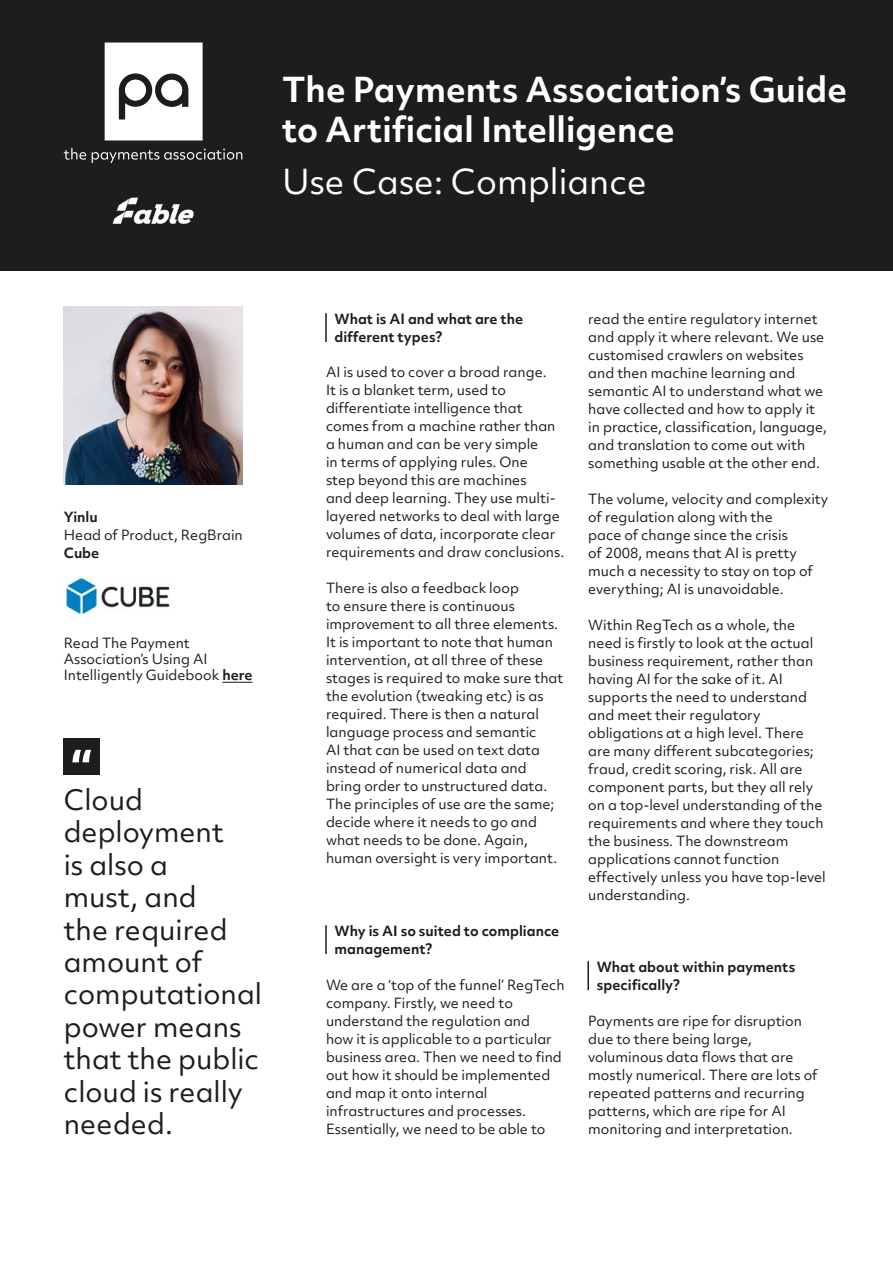
<style>
.page{position:relative;width:893px;height:1263px;background:#fff}
.page>*{position:absolute;margin:0;border:0;box-sizing:border-box;transform-origin:0 0}
.t1{font:700 33px/39.6px "Objektiv Mk 2";color:#fff}
.t2{font:33px "Objektiv Mk 2";color:#fff}
.t3{font:27px/32.4px "Objektiv Mk 2";color:#1d1d1b}
.t4{font:13.5px/18px "Objektiv Mk 2";color:#1d1d1b}
.t5{font:700 13.5px/18px "Objektiv Mk 2";color:#1d1d1b}
.s1{font-weight:700}
</style>
<div class="page">
<div style="left:0;top:0;width:893px;height:270px;background:#1d1d1b"></div>
<hr style="left:587px;top:961px;width:2px;height:29px;background:#1d1d1b">
<hr style="left:325px;top:313px;width:2px;height:29px;background:#1d1d1b">
<hr style="left:325px;top:925px;width:2px;height:29px;background:#1d1d1b">
<div style="left:64px;top:738px;width:36px;height:36px;background:#1d1d1b"></div>
<svg style="left:72px;top:750px;width:19px;height:12px"></svg>
<svg style="left:105px;top:43px;width:98px;height:97px;background:#dfdfde"></svg>
<div style="left:125px;top:80px;width:21px;height:20px;background:#fff;border-radius:50%"></div>
<div style="left:161px;top:80px;width:21px;height:21px;background:#fff;border-radius:50%"></div>
<svg style="left:64px;top:148px;width:22px;height:12px"></svg>
<svg style="left:92px;top:149px;width:150px;height:14px"></svg>
<img style="left:64px;top:306px;width:178px;height:179px">
<img style="left:65px;top:577px;width:105px;height:38px">
<hr style="left:222px;top:682px;width:31px;height:1px;background:#1d1d1b">
<img style="left:112px;top:197px;width:82px;height:27px">
<h1 class="t1" style="left:282px;top:70px;width:567px">The Payments Association’s Guide to Artificial Intelligence</h1>
<h1 class="t2" style="left:282px;top:159px;width:366px">Use Case: Compliance</h1>
<p class="t5" style="left:64px;top:508px;width:35px">Yinlu</p>
<p class="t4" style="left:64px;top:526px;width:181px">Head of Product, RegBrain</p>
<p class="t5" style="left:64px;top:544px;width:37px">Cube</p>
<p class="t4" style="left:64px;top:635px;width:190px;line-height:16.2px">Read The Payment<br>Association’s Using AI<br>Intelligently Guidebook <span class="s1">here</span></p>
<h2 class="t3" style="left:64px;top:783px;width:200px">Cloud deployment<br>is also a<br>must, and<br>the required amount of computational power means that the public cloud is really needed.</h2>
<p class="t5" style="left:334px;top:310px;width:190px">What is AI and what are the different types?</p>
<p class="t4" style="left:326px;top:363px;width:240px">AI is used to cover a broad range.<br>It is a blanket term, used to differentiate intelligence that comes from a machine rather than a human and can be very simple<br>in terms of applying rules. One<br>step beyond this are machines<br>and deep learning. They use multi&shy;layered networks to deal with large volumes of data, incorporate clear requirements and draw conclusions.</p>
<p class="t4" style="left:326px;top:579px;width:239px">There is also a feedback loop<br>to ensure there is continuous improvement to all three elements.<br>It is important to note that human intervention, at all three of these stages is required to make sure that the evolution (tweaking etc) is as required. There is then a natural language process and semantic<br>AI that can be used on text data instead of numerical data and bring order to unstructured data.<br>The principles of use are the same; decide where it needs to go and what needs to be done. Again, human oversight is very important.</p>
<p class="t5" style="left:334px;top:922px;width:226px">Why is AI so suited to compliance management?</p>
<p class="t4" style="left:326px;top:976px;width:240px">We are a ‘top of the funnel’ RegTech company. Firstly, we need to understand the regulation and<br>how it is applicable to a particular business area. Then we need to find out how it should be implemented and map it onto internal infrastructures and processes.<br>Essentially, we need to be able to</p>
<p class="t4" style="left:588px;top:310px;width:240px">read the entire regulatory internet and apply it where relevant. We use customised crawlers on websites and then machine learning and semantic AI to understand what we have collected and how to apply it in practice, classification, language, and translation to come out with something usable at the other end.</p>
<p class="t4" style="left:588px;top:490px;width:242px">The volume, velocity and complexity of regulation along with the<br>pace of change since the crisis<br>of 2008, means that AI is pretty much a necessity to stay on top of everything; AI is unavoidable.</p>
<p class="t4" style="left:588px;top:616px;width:239px">Within RegTech as a whole, the need is firstly to look at the actual business requirement, rather than having AI for the sake of it. AI supports the need to understand and meet their regulatory obligations at a high level. There are many different subcategories; fraud, credit scoring, risk. All are component parts, but they all rely on a top-level understanding of the requirements and where they touch the business. The downstream applications cannot function effectively unless you have top-level understanding.</p>
<p class="t5" style="left:597px;top:958px;width:200px">What about within payments specifically?</p>
<p class="t4" style="left:588px;top:1012px;width:231px">Payments are ripe for disruption due to there being large, voluminous data flows that are mostly numerical. There are lots of repeated patterns and recurring patterns, which are ripe for AI monitoring and interpretation.</p>
</div>
